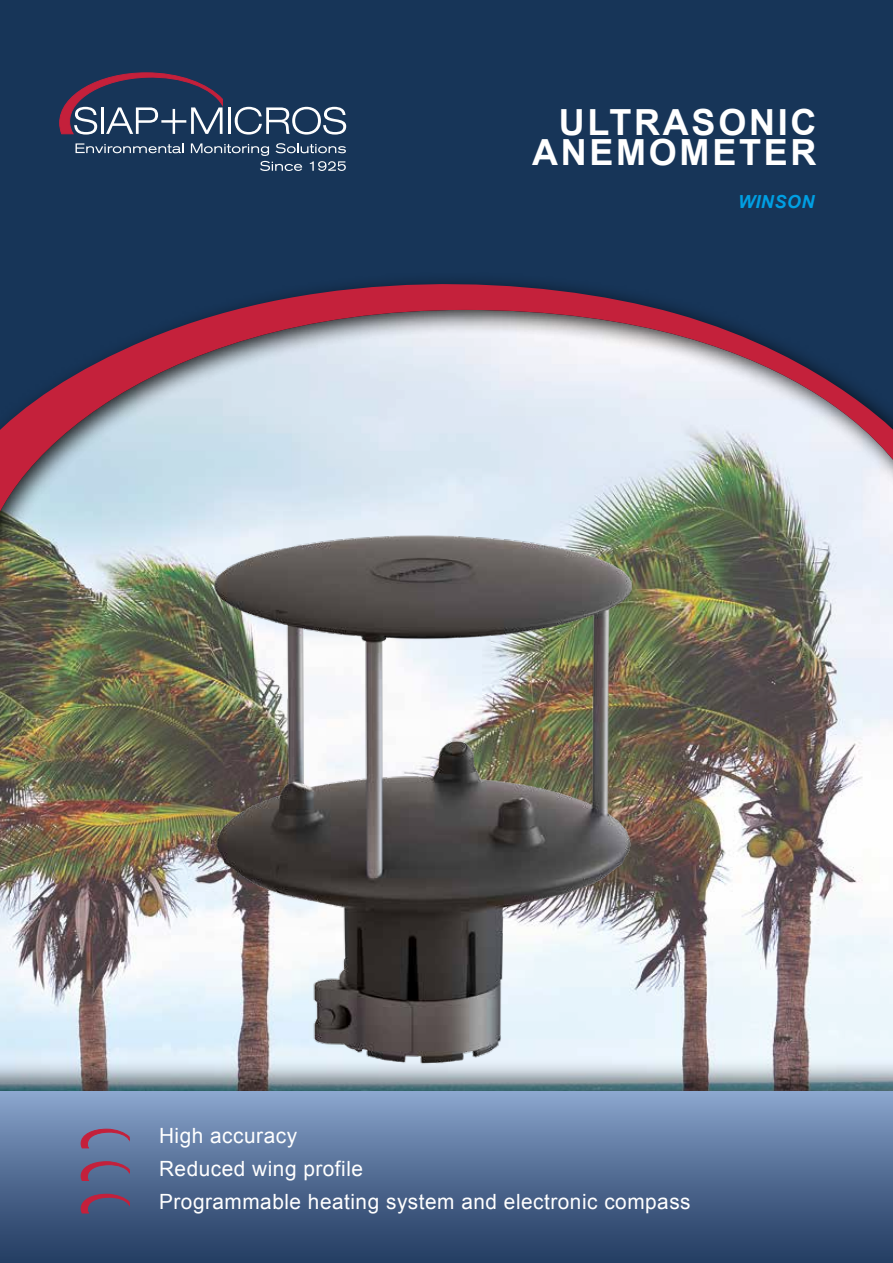
<style>
.page{position:relative;width:893px;height:1263px;background:#fff}
.page>*{position:absolute;margin:0;border:0;box-sizing:border-box;transform-origin:0 0}
.t1{font:700 36px/30px "Arial";letter-spacing:.075em;color:#fff;text-align:right}
.t2{font:21px/33px "Arial";letter-spacing:.025em;color:#fff}
.t3{font:italic 700 18px "Arial";letter-spacing:.025em;color:#009fe3}
</style>
<div class="page">
<img style="left:0;top:680px;width:893px;height:379px">
<div style="left:0;top:0;width:893px;height:266px;background:#173558"></div>
<svg style="left:0;top:266px;width:893px;height:389px;background:#9b95a3"></svg>
<div style="left:0;top:1059px;width:893px;height:204px;background:#000;opacity:.51"></div>
<div style="left:0;top:1092px;width:893px;height:171px;background:linear-gradient(to bottom,#87a2ca,#20395e)"></div>
<svg style="left:59px;top:73px;width:164px;height:62px;background:#454866"></svg>
<hr style="left:228px;top:107px;width:2px;height:27px;background:#fff">
<svg style="left:235px;top:107px;width:111px;height:28px"></svg>
<svg style="left:76px;top:143px;width:108px;height:10px"></svg>
<svg style="left:191px;top:143px;width:155px;height:28px;background:#3a5471"></svg>
<img style="left:106px;top:481px;width:637px;height:606px">
<svg style="left:81px;top:1129px;width:48px;height:21px"></svg>
<svg style="left:81px;top:1162px;width:48px;height:21px"></svg>
<svg style="left:81px;top:1194px;width:48px;height:22px"></svg>
<h1 class="t1" style="left:532px;top:108px;width:286px">ULTRASONIC<br>ANEMOMETER</h1>
<p class="t3" style="left:738px;top:190px;width:78px">WINSON</p>
<p class="t2" style="left:159px;top:1119px;width:533px">High accuracy<br>Reduced wing profile<br>Programmable heating system and electronic compass</p>
</div>
